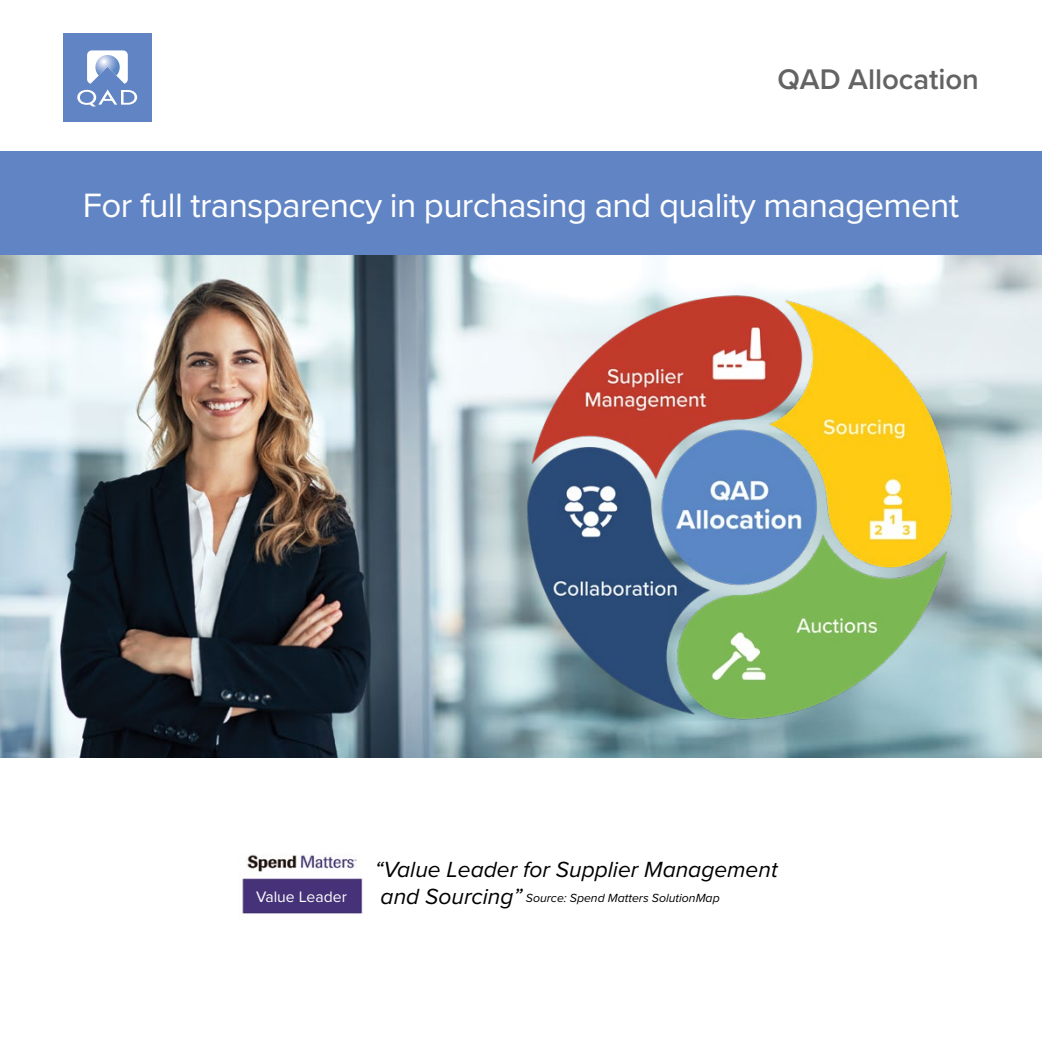
<style>
.page{position:relative;width:1042px;height:1042px;background:#fff}
.page>*{position:absolute;margin:0;border:0;box-sizing:border-box;transform-origin:0 0}
.t1{font:35px "Proxima Nova";letter-spacing:-.02em;color:#fff}
.t2{font:600 29.4px "Proxima Nova";color:#646363}
.t3{font:italic 22.75px "Proxima Nova";color:#000}
.t4{font:15.75px "Proxima Nova";color:#fff}
.t5{font:italic 12.25px "Proxima Nova";color:#000}
</style>
<div class="page">
<div style="left:0;top:152px;width:1042px;height:103px;background:#6185c4"></div>
<img style="left:0;top:256px;width:1042px;height:501px">
<img style="left:242px;top:854px;width:121px;height:60px">
<div style="left:63px;top:33px;width:89px;height:89px;background:#6185c4"></div>
<svg style="left:77px;top:50px;width:60px;height:56px"></svg>
<img style="left:503px;top:293px;width:478px;height:429px">
<p class="t2" style="left:777px;top:57px;width:203px">QAD Allocation</p>
<h1 class="t1" style="left:83px;top:185px;width:877px">For full transparency in purchasing and quality management</h1>
<h1 class="t3" style="left:375px;top:855px;width:404px">“Value Leader for Supplier Management</h1>
<h1 class="t4" style="left:256px;top:887px;width:92px">Value Leader</h1>
<h1 class="t3" style="left:381px;top:883px;width:143px">and Sourcing”</h1>
<h1 class="t5" style="left:526px;top:890px;width:195px">Source: Spend Matters SolutionMap</h1>
</div>
